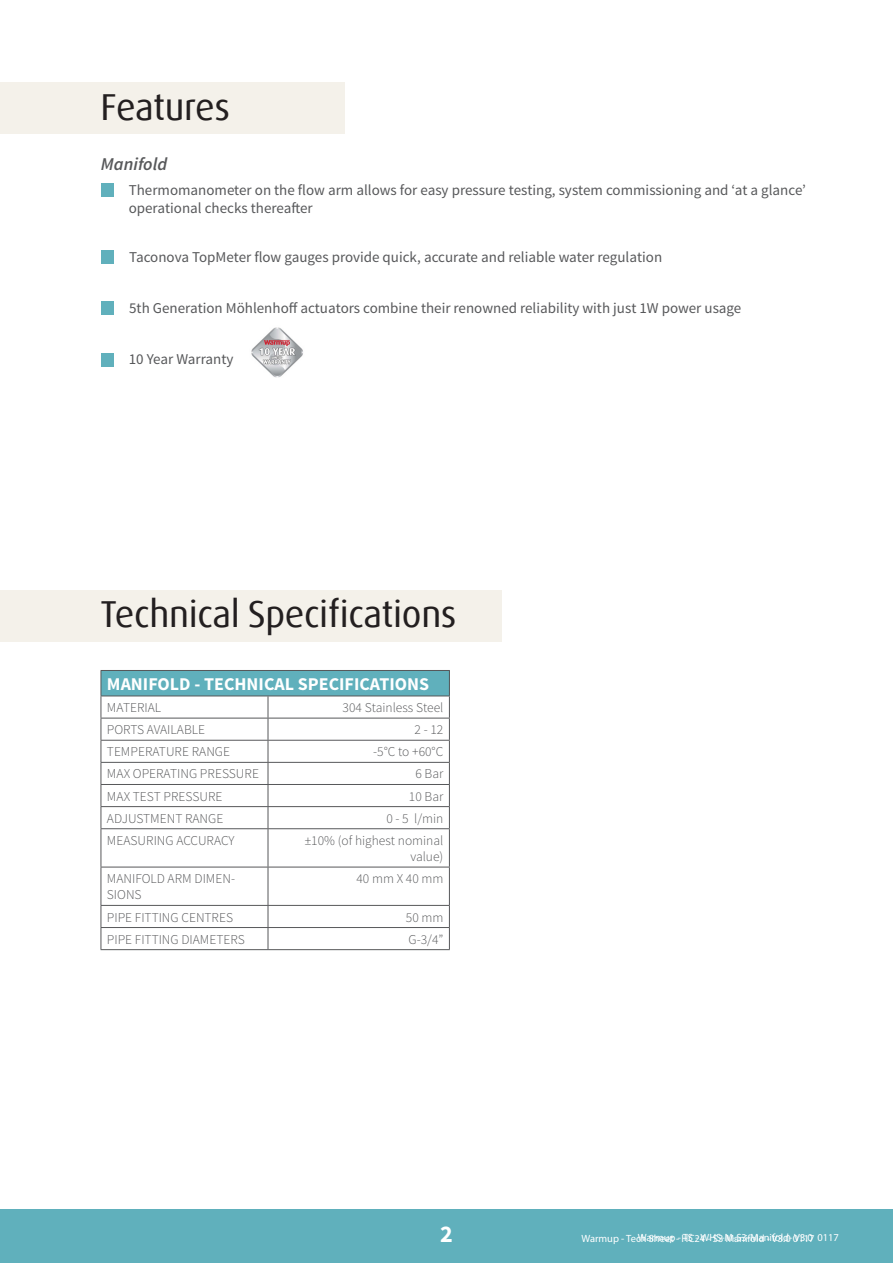
<style>
.page{position:relative;width:893px;height:1263px;background:#fff}
.page>*{position:absolute;margin:0;border:0;box-sizing:border-box;transform-origin:0 0}
.t1{font:37.5px "Dax Offc";letter-spacing:-.01em;color:#231f20}
.t2{font:700 24px "Source Sans Pro";color:#fff}
.t3{font:700 18px "Source Sans Pro";color:#fff}
.t4{font:italic 600 18px "Source Sans Pro";color:#57585a}
.t5{font:15px "Source Sans Pro";color:#57585a}
.t6{font:300 13.5px/16.2px "Source Sans Pro";color:#57585a;text-align:right}
.t7{font:10.5px "Myriad Pro";color:#fff}
</style>
<div class="page">
<div style="left:0;top:1209px;width:893px;height:54px;background:#60b0bc"></div>
<div style="left:101px;top:184px;width:13px;height:13px;background:#60b0bc"></div>
<div style="left:101px;top:250px;width:13px;height:13px;background:#60b0bc"></div>
<div style="left:101px;top:302px;width:13px;height:13px;background:#60b0bc"></div>
<div style="left:101px;top:353px;width:13px;height:13px;background:#60b0bc"></div>
<div style="left:0;top:83px;width:344px;height:51px;background:#f4f1ea"></div>
<div style="left:0;top:590px;width:502px;height:51px;background:#f4f1ea"></div>
<img style="left:251px;top:327px;width:52px;height:51px">
<div style="left:101px;top:670px;width:348px;height:26px;background:#60b0bc"></div>
<hr style="left:101px;top:670px;width:167px;height:1px;background:#57585a">
<hr style="left:268px;top:670px;width:182px;height:1px;background:#57585a">
<hr style="left:101px;top:696px;width:167px;height:1px;background:#57585a">
<hr style="left:268px;top:696px;width:182px;height:1px;background:#57585a">
<hr style="left:101px;top:718px;width:167px;height:1px;background:#57585a">
<hr style="left:268px;top:718px;width:182px;height:1px;background:#57585a">
<hr style="left:101px;top:740px;width:167px;height:1px;background:#57585a">
<hr style="left:268px;top:740px;width:182px;height:1px;background:#57585a">
<hr style="left:101px;top:762px;width:167px;height:1px;background:#57585a">
<hr style="left:268px;top:762px;width:182px;height:1px;background:#57585a">
<hr style="left:101px;top:784px;width:167px;height:1px;background:#57585a">
<hr style="left:268px;top:784px;width:182px;height:1px;background:#57585a">
<hr style="left:101px;top:806px;width:167px;height:1px;background:#57585a">
<svg style="left:101px;top:671px;width:1px;height:157px"></svg>
<hr style="left:268px;top:806px;width:182px;height:1px;background:#57585a">
<svg style="left:268px;top:696px;width:1px;height:132px"></svg>
<svg style="left:449px;top:671px;width:1px;height:157px"></svg>
<hr style="left:101px;top:828px;width:167px;height:1px;background:#57585a">
<hr style="left:101px;top:829px;width:1px;height:38px;background:#57585a">
<hr style="left:268px;top:828px;width:182px;height:1px;background:#57585a">
<hr style="left:268px;top:829px;width:1px;height:38px;background:#57585a">
<hr style="left:449px;top:829px;width:1px;height:38px;background:#57585a">
<hr style="left:101px;top:867px;width:167px;height:1px;background:#57585a">
<hr style="left:101px;top:867px;width:1px;height:38px;background:#57585a">
<hr style="left:268px;top:867px;width:182px;height:1px;background:#57585a">
<hr style="left:268px;top:867px;width:1px;height:38px;background:#57585a">
<hr style="left:449px;top:867px;width:1px;height:38px;background:#57585a">
<hr style="left:101px;top:905px;width:167px;height:1px;background:#57585a">
<hr style="left:268px;top:905px;width:182px;height:1px;background:#57585a">
<hr style="left:101px;top:927px;width:167px;height:1px;background:#57585a">
<svg style="left:101px;top:906px;width:1px;height:43px"></svg>
<hr style="left:268px;top:927px;width:182px;height:1px;background:#57585a">
<svg style="left:268px;top:906px;width:1px;height:43px"></svg>
<svg style="left:449px;top:906px;width:1px;height:43px"></svg>
<hr style="left:101px;top:949px;width:167px;height:1px;background:#57585a">
<hr style="left:268px;top:949px;width:182px;height:1px;background:#57585a">
<p class="t1" style="left:101px;top:83px;width:131px">Features</p>
<p class="t4" style="left:101px;top:153px;width:68px">Manifold</p>
<p class="t5" style="left:129px;top:181px;width:679px">Thermomanometer on the flow arm allows for easy pressure testing, system commissioning and ‘at a glance’</p>
<p class="t5" style="left:129px;top:199px;width:186px">operational checks thereafter</p>
<p class="t5" style="left:129px;top:247px;width:535px">Taconova TopMeter flow gauges provide quick, accurate and reliable water regulation</p>
<p class="t5" style="left:129px;top:299px;width:614px">5th Generation Möhlenhoff actuators combine their renowned reliability with just 1W power usage</p>
<p class="t5" style="left:129px;top:350px;width:106px">10 Year Warranty</p>
<p class="t1" style="left:101px;top:590px;width:358px">Technical Specifications</p>
<p class="t3" style="left:107px;top:672px;width:324px">MANIFOLD - TECHNICAL SPECIFICATIONS</p>
<p class="t6" style="left:107px;top:700px;width:56px">MATERIAL</p>
<p class="t6" style="left:343px;top:700px;width:102px">304 Stainless Steel</p>
<p class="t6" style="left:107px;top:722px;width:100px">PORTS AVAILABLE</p>
<p class="t6" style="left:415px;top:722px;width:30px">2 - 12</p>
<p class="t6" style="left:107px;top:744px;width:125px">TEMPERATURE RANGE</p>
<p class="t6" style="left:373px;top:744px;width:72px">-5°C to +60°C</p>
<p class="t6" style="left:107px;top:766px;width:154px">MAX OPERATING PRESSURE</p>
<p class="t6" style="left:415px;top:766px;width:29px">6 Bar</p>
<p class="t6" style="left:107px;top:788px;width:117px">MAX TEST PRESSURE</p>
<p class="t6" style="left:409px;top:788px;width:36px">10 Bar</p>
<p class="t6" style="left:107px;top:810px;width:118px">ADJUSTMENT RANGE</p>
<p class="t6" style="left:386px;top:810px;width:58px">0 - 5 l/min</p>
<p class="t6" style="left:107px;top:832px;width:129px">MEASURING ACCURACY</p>
<p class="t6" style="left:305px;top:832px;width:140px">±10% (of highest nominal value)</p>
<p class="t6" style="left:107px;top:871px;width:130px;text-align:left">MANIFOLD ARM DIMEN-<br>SIONS</p>
<p class="t6" style="left:356px;top:871px;width:88px">40 mm X 40 mm</p>
<p class="t6" style="left:107px;top:909px;width:128px">PIPE FITTING CENTRES</p>
<p class="t6" style="left:406px;top:909px;width:39px">50 mm</p>
<p class="t6" style="left:107px;top:931px;width:139px">PIPE FITTING DIAMETERS</p>
<p class="t6" style="left:409px;top:931px;width:36px">G-3/4”</p>
<p class="t2" style="left:440px;top:1219px;width:14px">2</p>
<p class="t7" style="left:638px;top:1231px;width:202px">Warmup - TS - WHS- -S3-Manifold- V3.0 0117</p>
<p class="t7" style="left:581px;top:1232px;width:234px">Warmup - Tech Sheet - HC24 - S3 Manifold - V3.0 0117</p>
</div>
